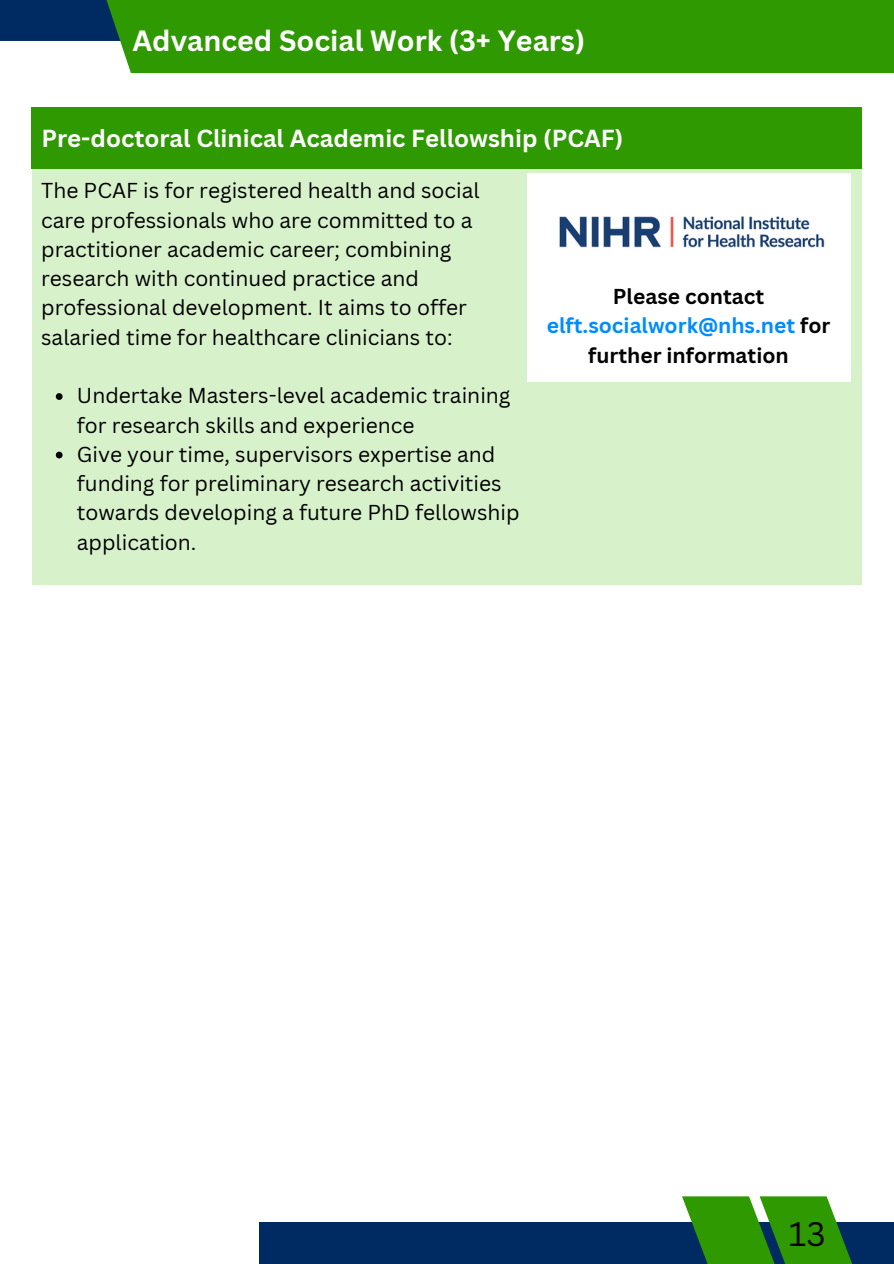
<style>
.page{position:relative;width:894px;height:1264px;background:#fff}
.page>*{position:absolute;margin:0;border:0;box-sizing:border-box;transform-origin:0 0}
.t1{font:33px "Canva Sans";color:#000}
.t2{font:700 28.5px "Canva Sans";color:#fff}
.t3{font:700 24px "Canva Sans";color:#fff}
.t4{font:21px/29.2px "Canva Sans";color:#000}
.t5{font:700 21px/29.2px "Canva Sans";color:#000;text-align:center}
.s1{color:#008cff}
</style>
<div class="page">
<div style="left:0;top:0;width:681px;height:41px;background:#002a62"></div>
<div style="left:64px;top:0;width:829px;height:73px;background:#2f9901"></div>
<div style="left:258px;top:1222px;width:635px;height:41px;background:#002a62"></div>
<svg style="left:682px;top:1196px;width:77px;height:67px;fill:#2f9901"></svg>
<svg style="left:759px;top:1196px;width:93px;height:67px;fill:#2f9901"></svg>
<div style="left:32px;top:111px;width:829px;height:473px;background:#d7f1cb"></div>
<div style="left:31px;top:107px;width:830px;height:62px;background:#2f9901"></div>
<div style="left:526px;top:174px;width:324px;height:208px;background:#fff"></div>
<svg style="left:56px;top:393px;width:7px;height:7px"></svg>
<svg style="left:56px;top:451px;width:7px;height:7px"></svg>
<img style="left:559px;top:216px;width:266px;height:32px">
<h2 class="t2" style="left:132px;top:20px;width:454px">Advanced Social Work (3+ Years)</h2>
<p class="t3" style="left:41px;top:121px;width:583px">Pre-doctoral Clinical Academic Fellowship (PCAF)</p>
<p class="t4" style="left:41px;top:176px;width:440px">The PCAF is for registered health and social care professionals who are committed to a practitioner academic career; combining research with continued practice and professional development. It aims to offer salaried time for healthcare clinicians to:</p>
<p class="t4" style="left:77px;top:380px;width:444px">Undertake Masters-level academic training for research skills and experience<br>Give your time, supervisors expertise and funding for preliminary research activities towards developing a future PhD fellowship application.</p>
<p class="t5" style="left:546px;top:281px;width:285px">Please contact <span class="s1">elft.socialwork@nhs.net</span> for further information</p>
<h1 class="t1" style="left:788px;top:1210px;width:38px">13</h1>
</div>
